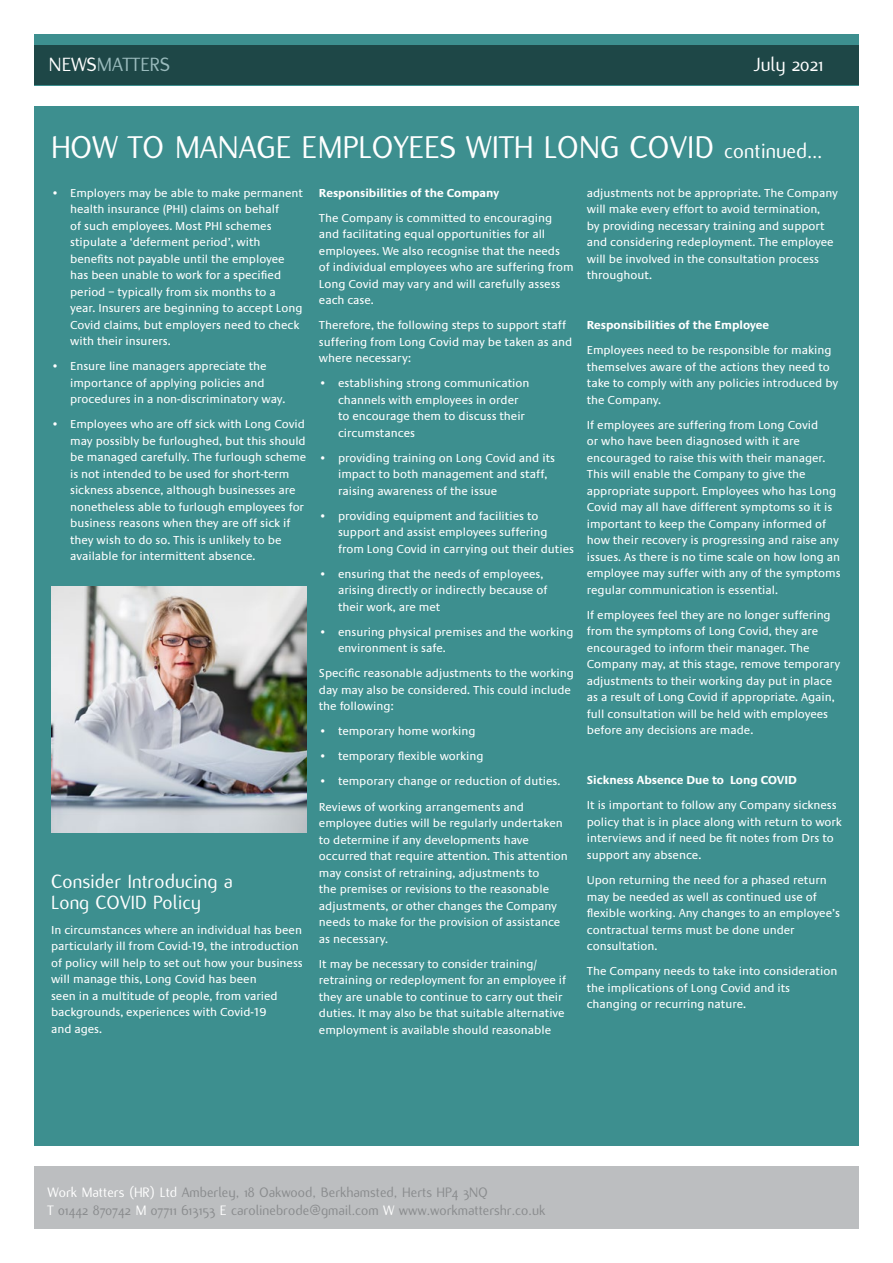
<style>
.page{position:relative;width:893px;height:1263px;background:#fff}
.page>*{position:absolute;margin:0;border:0;box-sizing:border-box;transform-origin:0 0}
.t1{font:34.5px "Flux";color:#fff}
.t2{font:21px/21px "Flux";color:#fff}
.t3{font:21px "Flux";color:#9abbbd}
.t4{font:15px/18px "Flux";color:#8a8c8e}
.t5{font:12px/16.5px "Praxis";color:#fff}
.t6{font:700 12px "Praxis";color:#fff}
.s1{color:#fff}
.s2{font-size:22.5px}
</style>
<div class="page">
<div style="left:34px;top:106px;width:825px;height:1040px;background:#3d8f8f"></div>
<div style="left:34px;top:34px;width:825px;height:51px;background:#3d8f8f"></div>
<div style="left:34px;top:45px;width:825px;height:40px;background:#1e4747"></div>
<div style="left:34px;top:1167px;width:825px;height:62px;background:#bcbec0"></div>
<img style="left:52px;top:587px;width:255px;height:245px">
<h2 class="t3" style="left:49px;top:53px;width:123px"><span class="s1">NEWS</span>MATTERS</h2>
<h2 class="t2" style="left:753px;top:54px;width:72px">July 2021</h2>
<h1 class="t1" style="left:51px;top:128px;width:773px">HOW TO MANAGE EMPLOYEES WITH LONG COVID <span class="s2">continued…</span></h1>
<p class="t5" style="left:70px;top:185px;width:234px;text-indent:-19px">• Employers may be able to make permanent health insurance (PHI) claims on behalf<br>of such employees. Most PHI schemes stipulate a ‘deferment period’, with benefits not payable until the employee has been unable to work for a specified period – typically from six months to a year. Insurers are beginning to accept Long Covid claims, but employers need to check with their insurers.</p>
<p class="t5" style="left:70px;top:358px;width:217px;text-indent:-19px">• Ensure line managers appreciate the importance of applying policies and procedures in a non-discriminatory way.</p>
<p class="t5" style="left:70px;top:416px;width:237px;text-indent:-19px">• Employees who are off sick with Long Covid may possibly be furloughed, but this should be managed carefully. The furlough scheme is not intended to be used for short-term sickness absence, although businesses are nonetheless able to furlough employees for business reasons when they are off sick if they wish to do so. This is unlikely to be available for intermittent absence.</p>
<p class="t6" style="left:319px;top:186px;width:182px">Responsibilities of the Company</p>
<p class="t5" style="left:319px;top:210px;width:256px">The Company is committed to encouraging and facilitating equal opportunities for all employees. We also recognise that the needs of individual employees who are suffering from Long Covid may vary and will carefully assess each case.</p>
<p class="t5" style="left:319px;top:317px;width:255px">Therefore, the following steps to support staff suffering from Long Covid may be taken as and where necessary:</p>
<p class="t5" style="left:338px;top:375px;width:193px;text-indent:-19px">• establishing strong communication channels with employees in order to encourage them to discuss their circumstances</p>
<p class="t5" style="left:338px;top:450px;width:218px;text-indent:-19px">• providing training on Long Covid and its impact to both management and staff, raising awareness of the issue</p>
<p class="t5" style="left:338px;top:508px;width:237px;text-indent:-19px">• providing equipment and facilities to support and assist employees suffering from Long Covid in carrying out their duties</p>
<p class="t5" style="left:338px;top:566px;width:211px;text-indent:-19px">• ensuring that the needs of employees, arising directly or indirectly because of their work, are met</p>
<p class="t5" style="left:338px;top:624px;width:237px;text-indent:-19px">• ensuring physical premises and the working environment is safe.</p>
<p class="t5" style="left:319px;top:665px;width:257px">Specific reasonable adjustments to the working day may also be considered. This could include the following:</p>
<p class="t5" style="left:319px;top:723px;width:158px">• temporary home working</p>
<p class="t5" style="left:319px;top:748px;width:166px">• temporary flexible working</p>
<p class="t5" style="left:319px;top:769px;width:243px;line-height:25px">• temporary change or reduction of duties.<br>Reviews of working arrangements and</p>
<p class="t5" style="left:319px;top:815px;width:250px">employee duties will be regularly undertaken to determine if any developments have occurred that require attention. This attention may consist of retraining, adjustments to<br>the premises or revisions to the reasonable adjustments, or other changes the Company needs to make for the provision of assistance as necessary.</p>
<p class="t5" style="left:319px;top:955px;width:249px">It may be necessary to consider training/ retraining or redeployment for an employee if they are unable to continue to carry out their duties. It may also be that suitable alternative employment is available should reasonable</p>
<p class="t5" style="left:587px;top:185px;width:253px">adjustments not be appropriate. The Company will make every effort to avoid termination,<br>by providing necessary training and support and considering redeployment. The employee will be involved in the consultation process throughout.</p>
<p class="t6" style="left:587px;top:319px;width:184px">Responsibilities of the Employee</p>
<p class="t5" style="left:587px;top:342px;width:253px">Employees need to be responsible for making themselves aware of the actions they need to take to comply with any policies introduced by the Company.</p>
<p class="t5" style="left:587px;top:417px;width:255px">If employees are suffering from Long Covid<br>or who have been diagnosed with it are encouraged to raise this with their manager.<br>This will enable the Company to give the appropriate support. Employees who has Long Covid may all have different symptoms so it is important to keep the Company informed of how their recovery is progressing and raise any issues. As there is no time scale on how long an employee may suffer with any of the symptoms regular communication is essential.</p>
<p class="t5" style="left:587px;top:607px;width:255px">If employees feel they are no longer suffering from the symptoms of Long Covid, they are encouraged to inform their manager. The Company may, at this stage, remove temporary adjustments to their working day put in place as a result of Long Covid if appropriate. Again, full consultation will be held with employees before any decisions are made.</p>
<p class="t6" style="left:587px;top:774px;width:212px">Sickness Absence Due to Long COVID</p>
<p class="t5" style="left:587px;top:797px;width:257px">It is important to follow any Company sickness policy that is in place along with return to work interviews and if need be fit notes from Drs to support any absence.</p>
<p class="t5" style="left:587px;top:872px;width:255px">Upon returning the need for a phased return may be needed as well as continued use of flexible working. Any changes to an employee’s contractual terms must be done under consultation.</p>
<p class="t5" style="left:587px;top:963px;width:252px">The Company needs to take into consideration the implications of Long Covid and its changing or recurring nature.</p>
<h2 class="t2" style="left:51px;top:871px;width:183px">Consider Introducing a<br>Long COVID Policy</h2>
<p class="t5" style="left:51px;top:922px;width:253px">In circumstances where an individual has been particularly ill from Covid-19, the introduction of policy will help to set out how your business will manage this, Long Covid has been<br>seen in a multitude of people, from varied backgrounds, experiences with Covid-19<br>and ages.</p>
<p class="t4" style="left:47px;top:1183px;width:499px"><span class="s1">Work Matters (HR) Ltd</span> Amberley, 18 Oakwood, Berkhamsted, Herts HP4 3NQ<br><span class="s1">T</span> 01442 870742 <span class="s1">M</span> 07711 613153 <span class="s1">E</span> carolinebrode@gmail.com <span class="s1">W</span> www.workmattershr.co.uk</p>
</div>
